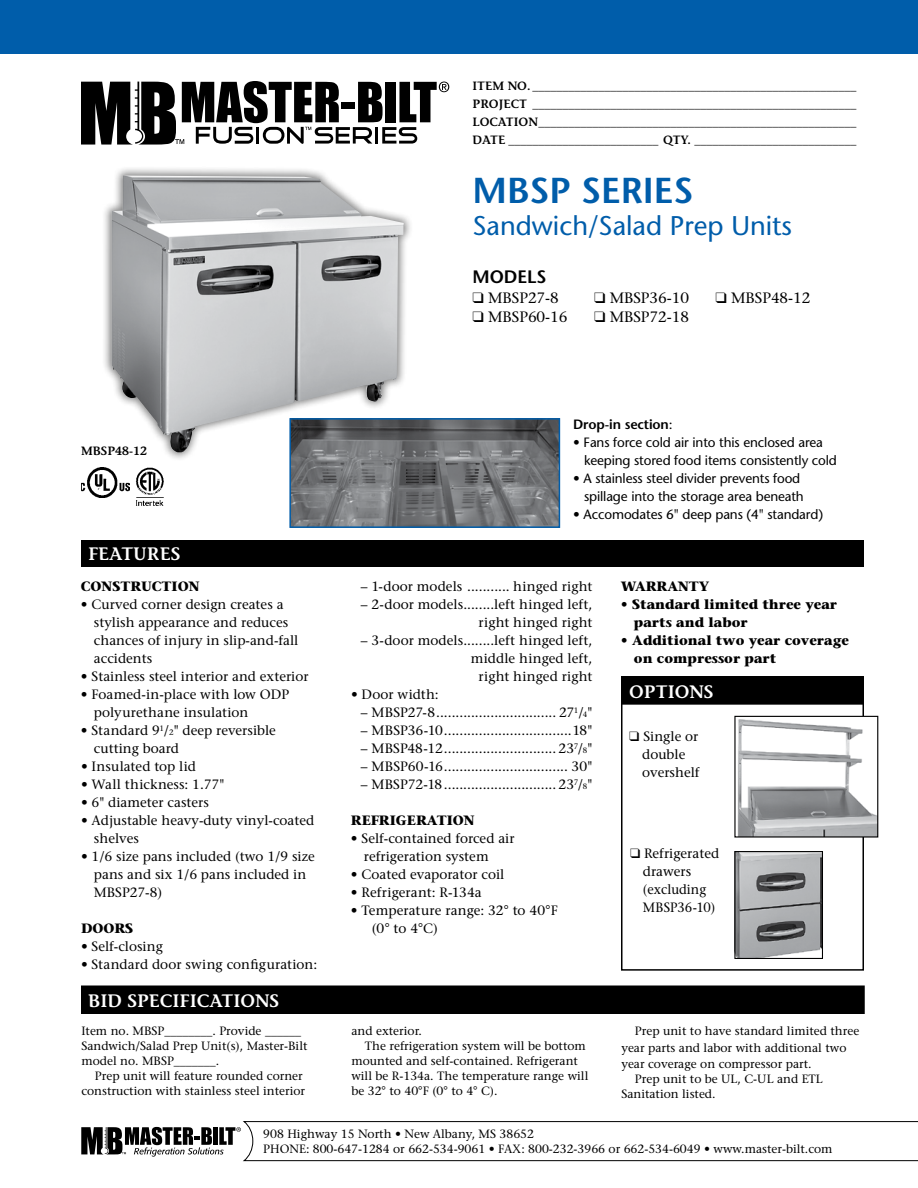
<style>
.page{position:relative;width:918px;height:1188px;background:#fff}
.page>*{position:absolute;margin:0;border:0;box-sizing:border-box;transform-origin:0 0}
.t1{font:600 36px "Stone Sans";color:#005daa}
.t2{font:27px "Stone Sans";color:#005daa}
.t3{font:600 18px "Stone Informal";color:#fff}
.t4{font:600 18px "Stone Sans";color:#000}
.t5{font:15px "Stone Serif";color:#000}
.t6{font:13.5px/18px "Stone Serif";color:#000}
.t7{font:13.5px/18px "Stone Sans";letter-spacing:-.01em;color:#000}
.t8{font:700 13.5px/18px "Stone Serif";color:#000}
.t9{font:600 13.5px "Stone Sans";letter-spacing:-.01em;color:#000}
.t10{font:12px/15px "Stone Serif";color:#000}
.t11{font:600 12px/18px "Stone Informal";color:#000;text-align:justify}
.s1{font-family:"Stone Sans";font-weight:600;font-style:italic;color:#fff}
.s2{font-size:7.8px}
.s3{font-weight:400}
</style>
<div class="page">
<svg style="left:81px;top:1121px;width:837px;height:40px"></svg>
<div style="left:0;top:0;width:918px;height:54px;background:#005daa"></div>
<svg style="left:81px;top:81px;width:368px;height:64px"></svg>
<div style="left:81px;top:540px;width:783px;height:27px;background:#000"></div>
<img style="left:81px;top:468px;width:48px;height:29px">
<img style="left:135px;top:468px;width:29px;height:38px">
<div style="left:84px;top:989px;width:778px;height:22px;background:#000"></div>
<div style="left:81px;top:986px;width:784px;height:28px;border:2px solid #000"></div>
<div style="left:622px;top:677px;width:241px;height:27px;background:#000"></div>
<div style="left:621px;top:676px;width:243px;height:29px;border:2px solid #000"></div>
<div style="left:621px;top:676px;width:243px;height:295px;border:2px solid #000"></div>
<img style="left:737px;top:718px;width:139px;height:118px">
<div style="left:734px;top:716px;width:144px;height:122px;border:1px solid #000"></div>
<img style="left:736px;top:853px;width:85px;height:104px">
<div style="left:734px;top:851px;width:89px;height:108px;border:1px solid #000"></div>
<img style="left:292px;top:421px;width:265px;height:104px">
<div style="left:289px;top:418px;width:271px;height:110px;border:2px solid #005daa"></div>
<div style="left:102px;top:166px;width:311px;height:296px;background:#000;opacity:.5"></div>
<img style="left:112px;top:176px;width:292px;height:276px">
<p class="t11" style="left:472px;top:77px;width:385px">ITEM NO. ______________________________________________________ PROJECT ______________________________________________________ LOCATION_____________________________________________________ DATE _________________________ QTY. ___________________________</p>
<h1 class="t1" style="left:472px;top:168px;width:222px">MBSP SERIES</h1>
<h2 class="t2" style="left:472px;top:209px;width:321px">Sandwich/Salad Prep Units</h2>
<h3 class="t4" style="left:472px;top:266px;width:76px">MODELS</h3>
<p class="t5" style="left:472px;top:289px;width:88px">❑ MBSP27-8</p>
<p class="t5" style="left:594px;top:289px;width:96px">❑ MBSP36-10</p>
<p class="t5" style="left:716px;top:289px;width:96px">❑ MBSP48-12</p>
<p class="t5" style="left:472px;top:308px;width:96px">❑ MBSP60-16</p>
<p class="t5" style="left:594px;top:308px;width:96px">❑ MBSP72-18</p>
<p class="t11" style="left:81px;top:441px;width:67px">MBSP48-12</p>
<h3 class="t3" style="left:88px;top:543px;width:94px">FEATURES</h3>
<p class="t8" style="left:81px;top:577px;width:120px">CONSTRUCTION</p>
<p class="t6" style="left:94px;top:596px;width:206px;text-indent:-13px">• Curved corner design creates a stylish appearance and reduces chances of injury in slip-and-fall accidents<span class="s1">.</span></p>
<p class="t6" style="left:81px;top:668px;width:229px">• Stainless steel interior and exterior</p>
<p class="t6" style="left:94px;top:686px;width:197px;text-indent:-13px">• Foamed-in-place with low ODP polyurethane insulation</p>
<p class="t6" style="left:94px;top:722px;width:184px;text-indent:-13px">• Standard 9<sup>1</sup>/<span class="s2">2</span>" deep reversible cutting board</p>
<p class="t6" style="left:81px;top:758px;width:116px">• Insulated top lid</p>
<p class="t6" style="left:81px;top:776px;width:145px">• Wall thickness: 1.77"</p>
<p class="t6" style="left:81px;top:794px;width:129px">• 6" diameter casters</p>
<p class="t6" style="left:94px;top:812px;width:222px;text-indent:-13px">• Adjustable heavy-duty vinyl-coated shelves</p>
<p class="t6" style="left:94px;top:848px;width:222px;text-indent:-13px">• 1/6 size pans included (two 1/9 size pans and six 1/6 pans included in<br>MBSP27-8)</p>
<p class="t8" style="left:81px;top:919px;width:54px">DOORS</p>
<p class="t6" style="left:81px;top:938px;width:83px">• Self-closing</p>
<p class="t6" style="left:81px;top:956px;width:238px">• Standard door swing configuration:</p>
<h3 class="t3" style="left:88px;top:990px;width:193px">BID SPECIFICATIONS</h3>
<p class="t10" style="left:81px;top:1024px;width:228px">Item no. MBSP________. Provide ______<br>Sandwich/Salad Prep Unit(s), Master-Bilt model no. MBSP_______.</p>
<p class="t10" style="left:81px;top:1069px;width:225px;text-align:right">Prep unit will feature rounded corner construction with stainless steel interior</p>
<p class="t9" style="left:573px;top:416px;width:101px">Drop-in section<span class="s3">:</span></p>
<p class="t7" style="left:584px;top:433px;width:254px;text-indent:-11px">• Fans force cold air into this enclosed area keeping stored food items consistently cold</p>
<p class="t7" style="left:573px;top:469px;width:232px;text-align:right">• A stainless steel divider prevents food spillage into the storage area beneath</p>
<p class="t7" style="left:573px;top:505px;width:251px">• Accomodates 6" deep pans (4" standard)</p>
<p class="t6" style="left:361px;top:577px;width:233px">– 1-door models ........... hinged right</p>
<p class="t6" style="left:361px;top:595px;width:233px;text-align:right">– 2-door models........left hinged left, right hinged right</p>
<p class="t6" style="left:361px;top:631px;width:233px;text-align:right">– 3-door models........left hinged left, middle hinged left,<br>right hinged right</p>
<p class="t6" style="left:351px;top:685px;width:89px">• Door width:</p>
<p class="t6" style="left:361px;top:703px;width:233px">– MBSP27-8............................... 27<sup>1</sup>/<span class="s2">4</span>"</p>
<p class="t6" style="left:361px;top:721px;width:233px">– MBSP36-10.................................18"</p>
<p class="t6" style="left:361px;top:739px;width:233px">– MBSP48-12............................. 23<sup>7</sup>/<span class="s2">8</span>"</p>
<p class="t6" style="left:361px;top:757px;width:233px">– MBSP60-16................................ 30"</p>
<p class="t6" style="left:361px;top:775px;width:233px">– MBSP72-18............................. 23<sup>7</sup>/<span class="s2">8</span>"</p>
<p class="t8" style="left:351px;top:811px;width:125px">REFRIGERATION</p>
<p class="t6" style="left:364px;top:829px;width:152px;text-indent:-13px">• Self-contained forced air refrigeration system</p>
<p class="t6" style="left:351px;top:865px;width:155px">• Coated evaporator coil</p>
<p class="t6" style="left:351px;top:883px;width:132px">• Refrigerant: R-134a</p>
<p class="t6" style="left:372px;top:901px;width:187px;text-indent:-21px">• Temperature range: 32° to 40°F (0° to 4°C)</p>
<p class="t8" style="left:621px;top:577px;width:90px">WARRANTY</p>
<p class="t8" style="left:634px;top:595px;width:205px;text-indent:-13px">• Standard limited three year parts and labor</p>
<p class="t8" style="left:634px;top:631px;width:216px;text-indent:-13px">• Additional two year coverage on compressor part</p>
<h3 class="t3" style="left:629px;top:681px;width:86px">OPTIONS</h3>
<p class="t6" style="left:642px;top:727px;width:59px;text-indent:-13px">❑ Single or double overshelf</p>
<p class="t6" style="left:643px;top:844px;width:78px;text-indent:-13px">❑ Refrigerated drawers (excluding<br>MBSP36-10)</p>
<p class="t10" style="left:351px;top:1024px;width:72px">and exterior.</p>
<p class="t10" style="left:365px;top:1039px;width:223px">The refrigeration system will be bottom</p>
<p class="t10" style="left:351px;top:1054px;width:228px">mounted and self-contained. Refrigerant</p>
<p class="t10" style="left:351px;top:1069px;width:239px">will be R-134a. The temperature range will</p>
<p class="t10" style="left:351px;top:1084px;width:148px">be 32° to 40°F (0° to 4° C).</p>
<p class="t10" style="left:621px;top:1023px;width:239px;line-height:16.5px;text-indent:14px">Prep unit to have standard limited three year parts and labor with additional two year coverage on compressor part.</p>
<p class="t10" style="left:621px;top:1072px;width:203px;text-indent:14px">Prep unit to be UL, C-UL and ETL<br>Sanitation listed.</p>
<p class="t10" style="left:263px;top:1127px;width:571px;line-height:14.4px">908 Highway 15 North • New Albany, MS 38652<br>PHONE: 800-647-1284 or 662-534-9061 • FAX: 800-232-3966 or 662-534-6049 • www.master-bilt.com</p>
</div>
